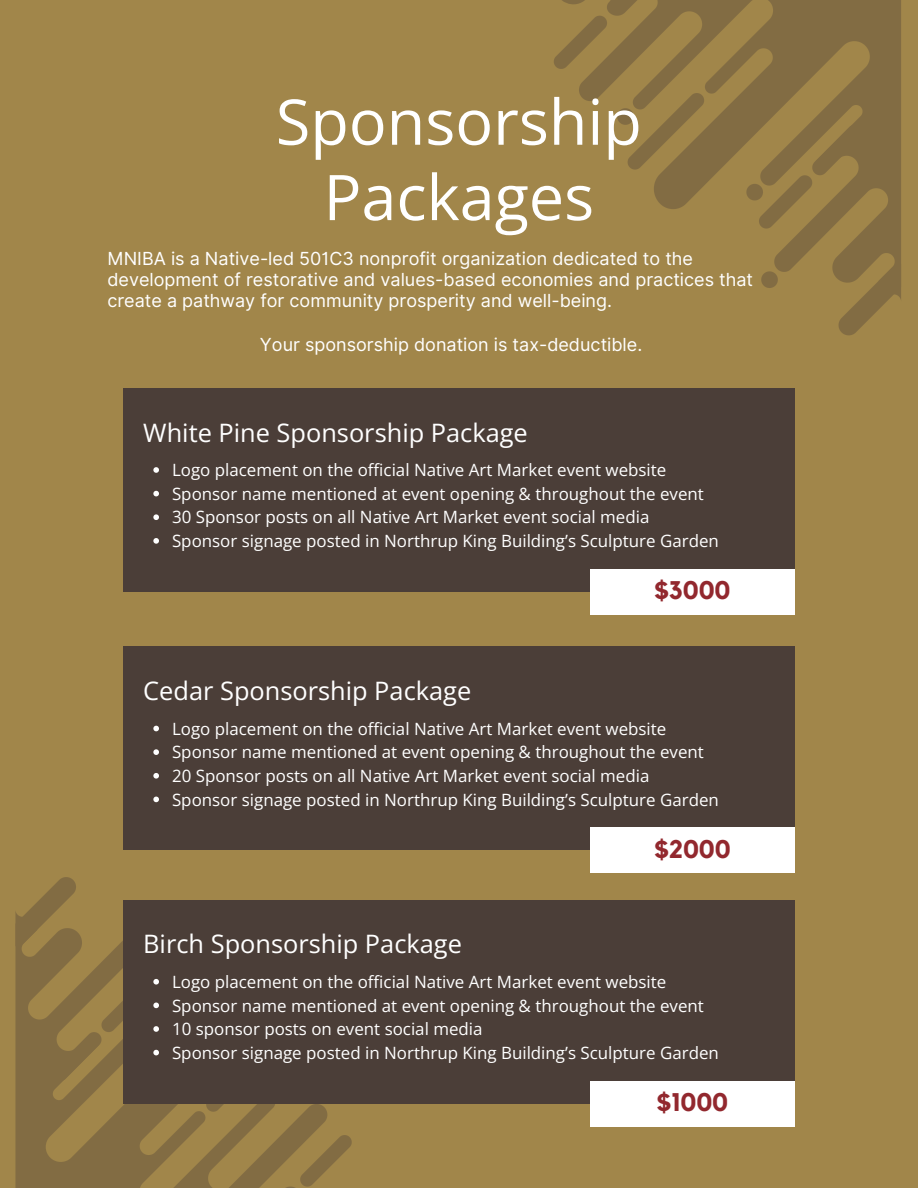
<style>
.page{position:relative;width:918px;height:1188px;background:#a1864a}
.page>*{position:absolute;margin:0;border:0;box-sizing:border-box;transform-origin:0 0}
.t1{font:63px/75.3px "Open Sans";color:#fff;text-align:center}
.t2{font:25.35px "Open Sans";color:#fff}
.t3{font:700 25.35px "Kollektif";color:#92282e}
.t4{font:18px/21.3px "Inter";color:#fff}
.t5{font:16.95px/23.7px "Open Sans";color:#fff}
</style>
<div class="page">
<svg style="left:15px;top:931px;width:313px;height:257px;fill:#826c43"></svg>
<svg style="left:15px;top:877px;width:61px;height:69px"></svg>
<svg style="left:203px;top:1104px;width:87px;height:11px"></svg>
<svg style="left:297px;top:1132px;width:55px;height:56px"></svg>
<svg style="left:562px;top:0;width:339px;height:280px"></svg>
<svg style="left:839px;top:264px;width:62px;height:71px"></svg>
<svg style="left:761px;top:271px;width:17px;height:17px"></svg>
<svg style="left:617px;top:90px;width:90px;height:83px"></svg>
<svg style="left:554px;top:13px;width:56px;height:59px"></svg>
<svg style="left:746px;top:125px;width:116px;height:107px"></svg>
<div style="left:123px;top:388px;width:672px;height:204px;background:#4b3e38"></div>
<div style="left:123px;top:646px;width:672px;height:204px;background:#4b3e38"></div>
<svg style="left:153px;top:467px;width:6px;height:6px"></svg>
<svg style="left:153px;top:491px;width:6px;height:5px"></svg>
<svg style="left:153px;top:514px;width:6px;height:6px"></svg>
<svg style="left:153px;top:538px;width:6px;height:6px"></svg>
<svg style="left:153px;top:726px;width:6px;height:5px"></svg>
<svg style="left:153px;top:749px;width:6px;height:6px"></svg>
<svg style="left:153px;top:773px;width:6px;height:6px"></svg>
<svg style="left:153px;top:797px;width:6px;height:5px"></svg>
<div style="left:590px;top:569px;width:205px;height:46px;background:#fff"></div>
<div style="left:590px;top:828px;width:205px;height:45px;background:#fff"></div>
<div style="left:123px;top:900px;width:672px;height:204px;background:#4b3e38"></div>
<svg style="left:53px;top:978px;width:106px;height:103px"></svg>
<div style="left:590px;top:1081px;width:205px;height:45px;background:#fff"></div>
<h1 class="t1" style="left:276px;top:83px;width:368px">Sponsorship<br>Packages</h1>
<p class="t4" style="left:107px;top:248px;width:647px">MNIBA is a Native-led 501C3 nonprofit organization dedicated to the development of restorative and values-based economies and practices that create a pathway for community prosperity and well-being.</p>
<p class="t4" style="left:260px;top:334px;width:384px">Your sponsorship donation is tax-deductible.</p>
<h2 class="t2" style="left:143px;top:415px;width:386px">White Pine Sponsorship Package</h2>
<p class="t5" style="left:172px;top:458px;width:548px">Logo placement on the official Native Art Market event website Sponsor name mentioned at event opening &amp; throughout the event 30 Sponsor posts on all Native Art Market event social media Sponsor signage posted in Northrup King Building’s Sculpture Garden</p>
<h2 class="t2" style="left:143px;top:673px;width:330px">Cedar Sponsorship Package</h2>
<h2 class="t3" style="left:655px;top:579px;width:77px">$3000</h2>
<p class="t5" style="left:172px;top:716px;width:548px">Logo placement on the official Native Art Market event website Sponsor name mentioned at event opening &amp; throughout the event 20 Sponsor posts on all Native Art Market event social media Sponsor signage posted in Northrup King Building’s Sculpture Garden</p>
<h2 class="t3" style="left:654px;top:837px;width:78px">$2000</h2>
<h2 class="t2" style="left:143px;top:926px;width:320px">Birch Sponsorship Package</h2>
<p class="t5" style="left:172px;top:969px;width:548px">Logo placement on the official Native Art Market event website Sponsor name mentioned at event opening &amp; throughout the event 10 sponsor posts on event social media<br>Sponsor signage posted in Northrup King Building’s Sculpture Garden</p>
<h2 class="t3" style="left:657px;top:1090px;width:73px">$1000</h2>
</div>
